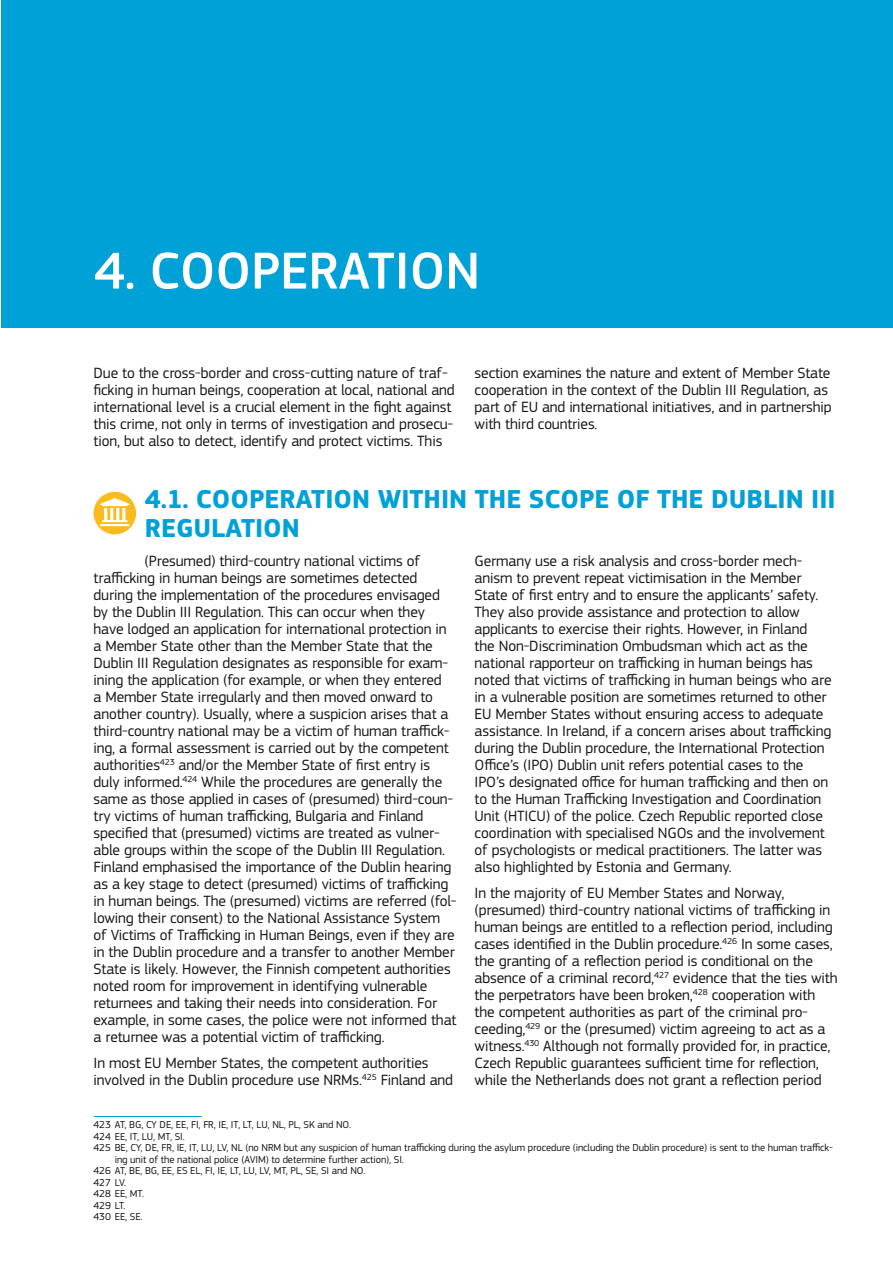
<style>
.page{position:relative;width:893px;height:1263px;background:#fff}
.page>*{position:absolute;margin:0;border:0;box-sizing:border-box;transform-origin:0 0}
.t1{font:500 54px "EC Square Sans Pro";color:#fff}
.t2{font:700 27px/28.3px "EC Square Sans Pro";color:#00a1d7}
.t3{font:15.45px/17px "EC Square Sans Pro";letter-spacing:-.01em;color:#181716}
.t4{font:10.5px "EC Square Sans Pro";letter-spacing:-.01em;color:#181716}
</style>
<div class="page">
<div style="left:1px;top:0;width:892px;height:328px;background:#00a1d7"></div>
<hr style="left:94px;top:1116px;width:108px;height:1px;background:#00a1d7">
<div style="left:94px;top:492px;width:42px;height:42px;background:#fbbb1d;border-radius:50%"></div>
<svg style="left:100px;top:498px;width:30px;height:28px"></svg>
<h1 class="t1" style="left:94px;top:239px;width:388px">4. COOPERATION</h1>
<p class="t3" style="left:94px;top:364px;width:363px">Due to the cross-border and cross-cutting nature of traf&shy;ficking in human beings, cooperation at local, national and international level is a crucial element in the fight against this crime, not only in terms of investigation and prosecu&shy;tion, but also to detect, identify and protect victims. This</p>
<p class="t3" style="left:475px;top:364px;width:358px">section examines the nature and extent of Member State cooperation in the context of the Dublin III Regulation, as part of EU and international initiatives, and in partnership with third countries.</p>
<h2 class="t2" style="left:145px;top:486px;width:692px">4.1. COOPERATION WITHIN THE SCOPE OF THE DUBLIN III<br>REGULATION</h2>
<p class="t3" style="left:94px;top:553px;width:365px;text-indent:51px">(Presumed) third-country national victims of trafficking in human beings are sometimes detected during the implementation of the procedures envisaged by the Dublin III Regulation. This can occur when they have lodged an application for international protection in a Member State other than the Member State that the Dublin III Regulation designates as responsible for exam&shy;ining the application (for example, or when they entered<br>a Member State irregularly and then moved onward to another country). Usually, where a suspicion arises that a third-country national may be a victim of human traffick&shy;ing, a formal assessment is carried out by the competent authorities<sup>423</sup> and/or the Member State of first entry is duly informed.<sup>424</sup> While the procedures are generally the same as those applied in cases of (presumed) third-coun&shy;try victims of human trafficking, Bulgaria and Finland specified that (presumed) victims are treated as vulner&shy;able groups within the scope of the Dublin III Regulation.<br>Finland emphasised the importance of the Dublin hearing as a key stage to detect (presumed) victims of trafficking in human beings. The (presumed) victims are referred (fol&shy;lowing their consent) to the National Assistance System of Victims of Trafficking in Human Beings, even if they are in the Dublin procedure and a transfer to another Member State is likely. However, the Finnish competent authorities noted room for improvement in identifying vulnerable returnees and taking their needs into consideration. For example, in some cases, the police were not informed that a returnee was a potential victim of trafficking.</p>
<p class="t3" style="left:94px;top:1054px;width:361px">In most EU Member States, the competent authorities involved in the Dublin procedure use NRMs.<sup>425</sup> Finland and</p>
<p class="t3" style="left:475px;top:553px;width:358px">Germany use a risk analysis and cross-border mech&shy;anism to prevent repeat victimisation in the Member State of first entry and to ensure the applicants’ safety.<br>They also provide assistance and protection to allow applicants to exercise their rights. However, in Finland<br>the Non-Discrimination Ombudsman which act as the national rapporteur on trafficking in human beings has noted that victims of trafficking in human beings who are in a vulnerable position are sometimes returned to other EU Member States without ensuring access to adequate assistance. In Ireland, if a concern arises about trafficking during the Dublin procedure, the International Protection Office’s (IPO) Dublin unit refers potential cases to the IPO’s designated office for human trafficking and then on to the Human Trafficking Investigation and Coordination Unit (HTICU) of the police. Czech Republic reported close coordination with specialised NGOs and the involvement of psychologists or medical practitioners. The latter was also highlighted by Estonia and Germany.</p>
<p class="t3" style="left:475px;top:884px;width:365px">In the majority of EU Member States and Norway, (presumed) third-country national victims of trafficking in human beings are entitled to a reflection period, including cases identified in the Dublin procedure.<sup>426</sup> In some cases, the granting of a reflection period is conditional on the absence of a criminal record,<sup>427</sup> evidence that the ties with the perpetrators have been broken,<sup>428</sup> cooperation with the competent authorities as part of the criminal pro&shy;ceeding,<sup>429</sup> or the (presumed) victim agreeing to act as a witness.<sup>430</sup> Although not formally provided for, in practice, Czech Republic guarantees sufficient time for reflection, while the Netherlands does not grant a reflection period</p>
<p class="t4" style="left:94px;top:1118px;width:259px">423 AT, BG, CY DE, EE, FI, FR, IE, IT, LT, LU, NL, PL, SK and NO.</p>
<p class="t4" style="left:94px;top:1130px;width:93px">424 EE, IT, LU, MT, SI.</p>
<p class="t4" style="left:94px;top:1141px;width:741px">425 BE, CY, DE, FR, IE, IT, LU, LV, NL (no NRM but any suspicion of human trafficking during the asylum procedure (including the Dublin procedure) is sent to the human traffick-</p>
<p class="t4" style="left:115px;top:1153px;width:291px">ing unit of the national police (AVIM) to determine further action), SI.</p>
<p class="t4" style="left:94px;top:1165px;width:273px">426 AT, BE, BG, EE, ES EL, FI, IE, LT, LU, LV, MT, PL, SE, SI and NO.</p>
<p class="t4" style="left:94px;top:1176px;width:34px">427 LV.</p>
<p class="t4" style="left:94px;top:1188px;width:52px">428 EE, MT.</p>
<p class="t4" style="left:94px;top:1199px;width:34px">429 LT.</p>
<p class="t4" style="left:94px;top:1211px;width:51px">430 EE, SE.</p>
</div>
